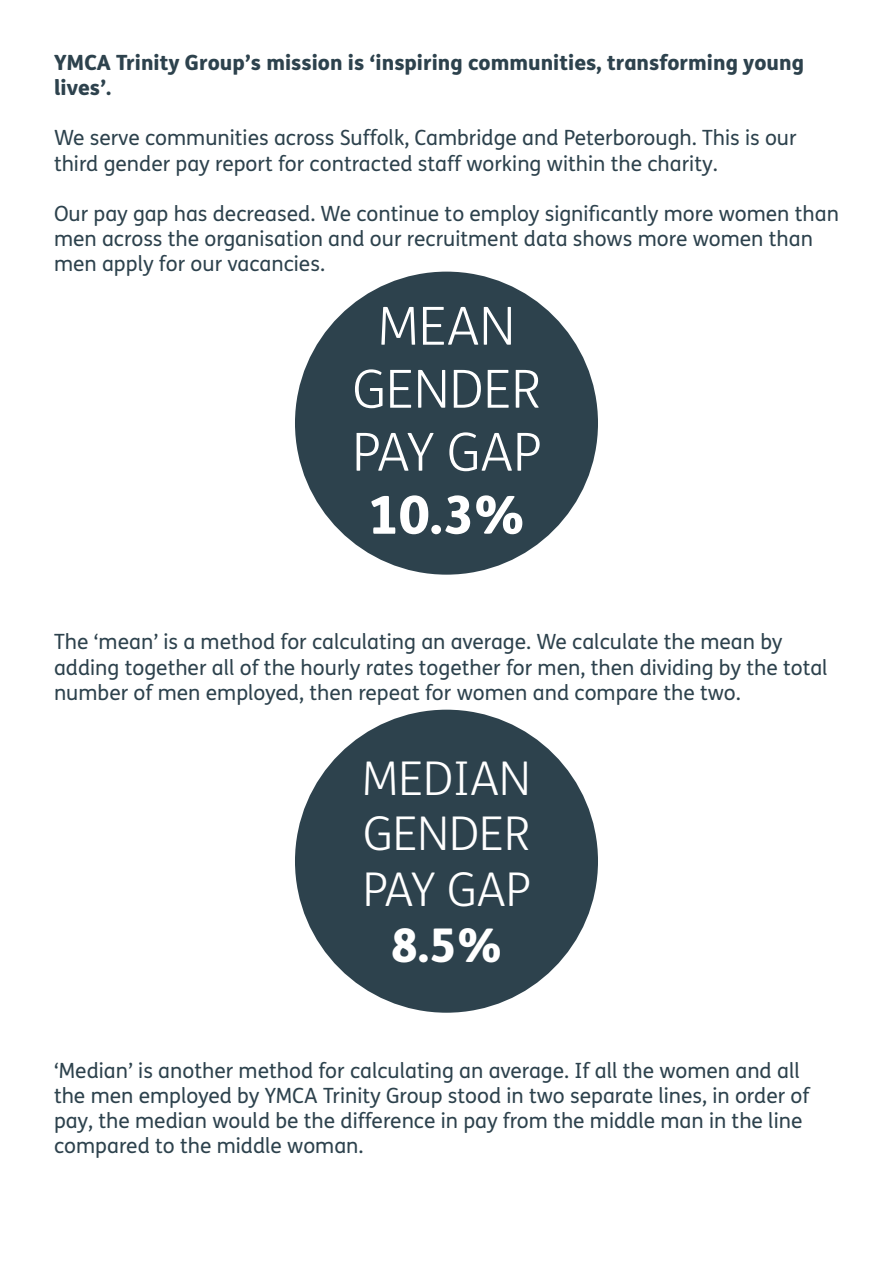
<style>
.page{position:relative;width:893px;height:1263px;background:#fff}
.page>*{position:absolute;margin:0;border:0;box-sizing:border-box;transform-origin:0 0}
.t1{font:300 52.5px/63px "FS Me";color:#fff;text-align:center}
.t2{font:300 46.5px/55.8px "FS Me";color:#fff;text-align:center}
.t3{font:21px/25.2px "FS Me";color:#2d424d}
.t4{font:800 21px/25.2px "FS Me";color:#2d424d}
.s1{font-weight:800}
</style>
<div class="page">
<div style="left:295px;top:272px;width:303px;height:303px;background:#2d424d;border-radius:50%"></div>
<div style="left:295px;top:710px;width:303px;height:303px;background:#2d424d;border-radius:50%"></div>
<p class="t4" style="left:54px;top:49px;width:752px">YMCA Trinity Group’s mission is ‘inspiring communities, transforming young lives’.</p>
<p class="t3" style="left:54px;top:126px;width:744px">We serve communities across Suffolk, Cambridge and Peterborough. This is our third gender pay report for contracted staff working within the charity.</p>
<p class="t3" style="left:54px;top:201px;width:786px">Our pay gap has decreased. We continue to employ significantly more women than men across the organisation and our recruitment data shows more women than men apply for our vacancies.</p>
<p class="t1" style="left:352px;top:293px;width:190px">MEAN<br>GENDER<br>PAY GAP<br><span class="s1">10.3%</span></p>
<p class="t3" style="left:54px;top:630px;width:775px">The ‘mean’ is a method for calculating an average. We calculate the mean by adding together all of the hourly rates together for men, then dividing by the total number of men employed, then repeat for women and compare the two.</p>
<p class="t2" style="left:362px;top:749px;width:170px">MEDIAN<br>GENDER<br>PAY GAP<br><span class="s1">8.5%</span></p>
<p class="t3" style="left:54px;top:1058px;width:757px">‘Median’ is another method for calculating an average. If all the women and all the men employed by YMCA Trinity Group stood in two separate lines, in order of pay, the median would be the difference in pay from the middle man in the line compared to the middle woman.</p>
</div>
